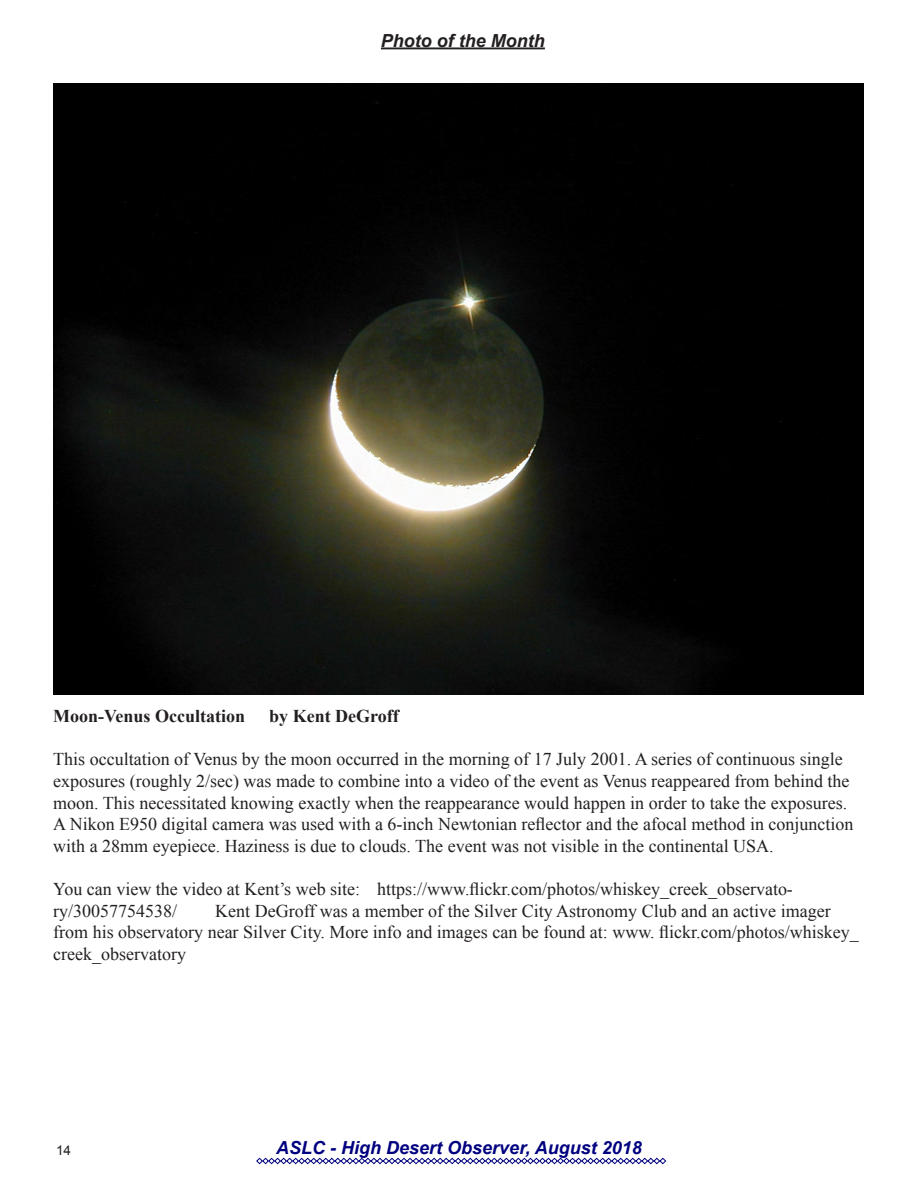
<style>
.page{position:relative;width:918px;height:1188px;background:#fff}
.page>*{position:absolute;margin:0;border:0;box-sizing:border-box;transform-origin:0 0}
.t1{font:18px/21.6px "Times New Roman";color:#231f20}
.t2{font:italic 700 18px "Arial";color:#000080}
.t3{font:700 18px "Times New Roman";color:#231f20}
.t4{font:italic 700 18px "Arial";color:#231f20}
.t5{font:13.5px "Arial";color:#231f20}
</style>
<div class="page">
<svg style="left:256px;top:1158px;width:410px;height:6px"></svg>
<hr style="left:381px;top:47px;width:164px;height:2px;background:#231f20">
<img style="left:53px;top:83px;width:810px;height:611px">
<p class="t4" style="left:381px;top:29px;width:165px">Photo of the Month</p>
<p class="t3" style="left:53px;top:704px;width:193px">Moon-Venus Occultation</p>
<p class="t3" style="left:269px;top:704px;width:131px">by Kent DeGroff</p>
<p class="t1" style="left:53px;top:748px;width:802px">This occultation of Venus by the moon occurred in the morning of 17 July 2001. A series of continuous single exposures (roughly 2/sec) was made to combine into a video of the event as Venus reappeared from behind the moon. This necessitated knowing exactly when the reappearance would happen in order to take the exposures.<br>A Nikon E950 digital camera was used with a 6-inch Newtonian reflector and the afocal method in conjunction with a 28mm eyepiece. Haziness is due to clouds. The event was not visible in the continental USA.</p>
<p class="t1" style="left:53px;top:878px;width:741px">You can view the video at Kent’s web site: https://www.flickr.com/photos/whiskey_creek_observato&shy;ry/30057754538/</p>
<p class="t1" style="left:53px;top:900px;width:807px;text-indent:162px">Kent DeGroff was a member of the Silver City Astronomy Club and an active imager from his observatory near Silver City. More info and images can be found at: www. flickr.com/photos/whiskey_ creek_observatory</p>
<p class="t5" style="left:56px;top:1141px;width:17px">14</p>
<p class="t2" style="left:276px;top:1136px;width:367px">ASLC - High Desert Observer, August 2018</p>
</div>
